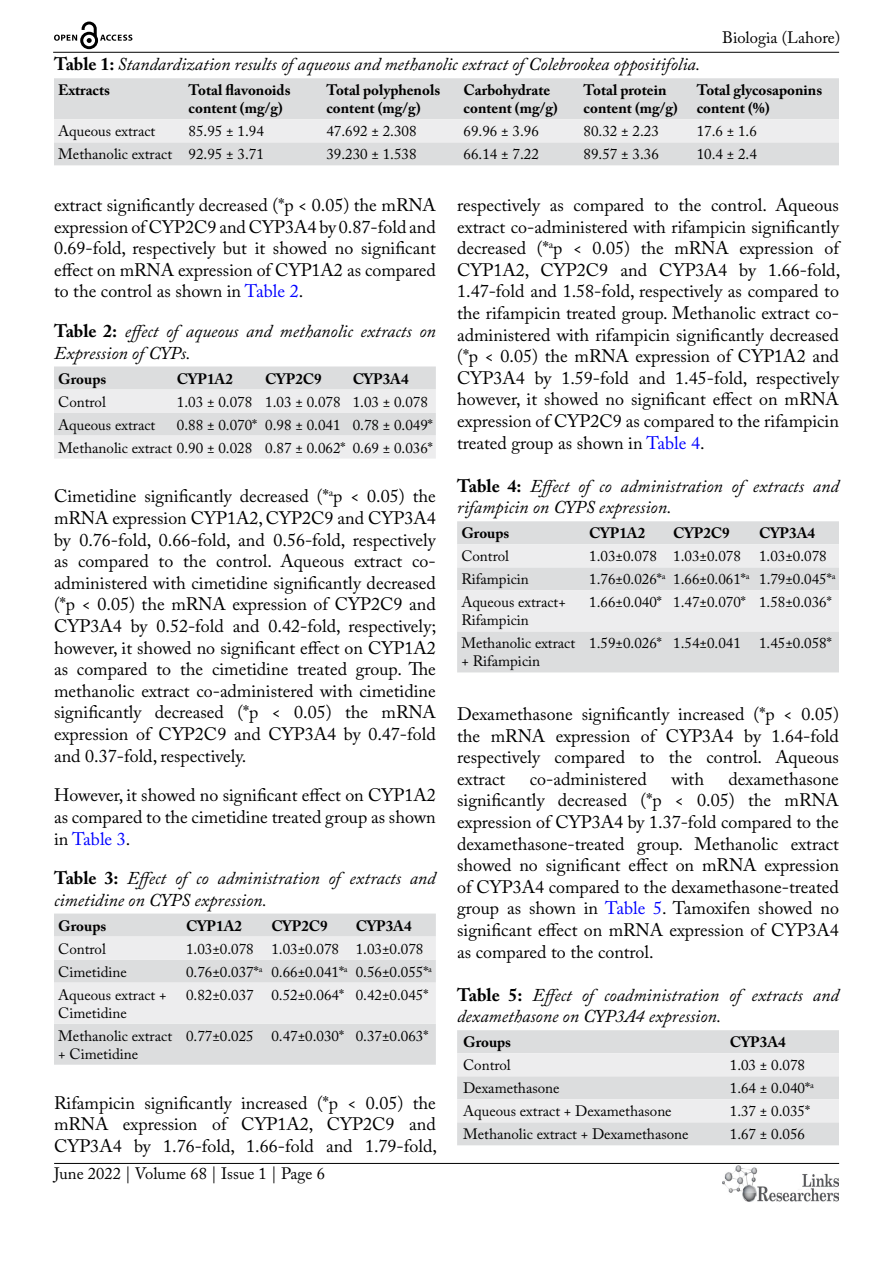
<style>
.page{position:relative;width:893px;height:1263px;background:#fff}
.page>*{position:absolute;margin:0;border:0;box-sizing:border-box;transform-origin:0 0}
.t1{font:18px/21.6px "Adobe Caslon Pro";color:#000;text-align:justify}
.t2{font:italic 18px/21.6px "Adobe Caslon Pro";color:#000}
.t3{font:16.5px "Adobe Caslon Pro";color:#000}
.t4{font:15px/18px "Adobe Caslon Pro";color:#000}
.t5{font:700 15px/18px "Adobe Caslon Pro";color:#000}
.s1{font-weight:700;font-style:normal}
.s2{color:#00f}
</style>
<div class="page">
<hr style="left:53px;top:52px;width:786px;height:1px;background:#000">
<hr style="left:54px;top:1163px;width:785px;height:1px;background:#000">
<img style="left:722px;top:1166px;width:117px;height:36px">
<svg style="left:54px;top:22px;width:78px;height:27px"></svg>
<div style="left:54px;top:78px;width:785px;height:87px;background:#dcddde"></div>
<div style="left:54px;top:119px;width:785px;height:23px;background:#ededee"></div>
<svg style="left:54px;top:366px;width:382px;height:93px;background:#e5e5e6"></svg>
<div style="left:54px;top:913px;width:382px;height:152px;background:#dcddde"></div>
<svg style="left:54px;top:936px;width:382px;height:88px;background:#e8e8e9"></svg>
<div style="left:457px;top:521px;width:382px;height:151px;background:#dcddde"></div>
<svg style="left:457px;top:544px;width:382px;height:87px;background:#e8e8e9"></svg>
<svg style="left:457px;top:1030px;width:382px;height:115px;background:#e3e3e4"></svg>
<p class="t3" style="left:722px;top:28px;width:120px">Biologia (Lahore)</p>
<p class="t2" style="left:54px;top:53px;width:648px"><span class="s1">Table 1:</span> Standardization results of aqueous and methanolic extract of Colebrookea oppositifolia.</p>
<p class="t5" style="left:58px;top:81px;width:53px">Extracts</p>
<p class="t5" style="left:189px;top:81px;width:103px">Total flavonoids content (mg/g)</p>
<p class="t5" style="left:326px;top:81px;width:115px">Total polyphenols content (mg/g)</p>
<p class="t5" style="left:464px;top:81px;width:96px">Carbohydrate content (mg/g)</p>
<p class="t5" style="left:584px;top:81px;width:96px">Total protein content (mg/g)</p>
<p class="t5" style="left:697px;top:81px;width:127px">Total glycosaponins content (%)</p>
<p class="t4" style="left:58px;top:122px;width:99px">Aqueous extract</p>
<p class="t4" style="left:189px;top:122px;width:77px">85.95 ± 1.94</p>
<p class="t4" style="left:326px;top:122px;width:92px">47.692 ± 2.308</p>
<p class="t4" style="left:464px;top:122px;width:77px">69.96 ± 3.96</p>
<p class="t4" style="left:584px;top:122px;width:77px">80.32 ± 2.23</p>
<p class="t4" style="left:697px;top:122px;width:62px">17.6 ± 1.6</p>
<p class="t4" style="left:58px;top:145px;width:207px">Methanolic extract 92.95 ± 3.71</p>
<p class="t4" style="left:326px;top:145px;width:92px">39.230 ± 1.538</p>
<p class="t4" style="left:464px;top:145px;width:77px">66.14 ± 7.22</p>
<p class="t4" style="left:584px;top:145px;width:77px">89.57 ± 3.36</p>
<p class="t4" style="left:697px;top:145px;width:62px">10.4 ± 2.4</p>
<p class="t1" style="left:54px;top:194px;width:383px">extract significantly decreased (*p &lt; 0.05) the mRNA expression of CYP2C9 and CYP3A4 by 0.87-fold and 0.69-fold, respectively but it showed no significant effect on mRNA expression of CYP1A2 as compared to the control as shown in <span class="s2">Table 2</span>.</p>
<p class="t2" style="left:54px;top:320px;width:383px"><span class="s1">Table 2:</span> effect of aqueous and methanolic extracts on<br>Expression of CYPs.</p>
<p class="t5" style="left:58px;top:369px;width:49px">Groups</p>
<p class="t5" style="left:177px;top:369px;width:57px">CYP1A2</p>
<p class="t5" style="left:265px;top:369px;width:58px">CYP2C9</p>
<p class="t5" style="left:353px;top:369px;width:57px">CYP3A4</p>
<p class="t4" style="left:58px;top:392px;width:49px">Control</p>
<p class="t4" style="left:177px;top:392px;width:252px">1.03 ± 0.078 1.03 ± 0.078 1.03 ± 0.078</p>
<p class="t4" style="left:58px;top:415px;width:99px">Aqueous extract</p>
<p class="t1" style="left:457px;top:194px;width:385px">respectively as compared to the control. Aqueous extract co-administered with rifampicin significantly decreased (*<sup>a</sup>p &lt; 0.05) the mRNA expression of CYP1A2, CYP2C9 and CYP3A4 by 1.66-fold, 1.47-fold and 1.58-fold, respectively as compared to the rifampicin treated group. Methanolic extract co&shy;administered with rifampicin significantly decreased (*p &lt; 0.05) the mRNA expression of CYP1A2 and CYP3A4 by 1.59-fold and 1.45-fold, respectively however, it showed no significant effect on mRNA expression of CYP2C9 as compared to the rifampicin treated group as shown in <span class="s2">Table 4</span>.</p>
<p class="t2" style="left:457px;top:475px;width:383px"><span class="s1">Table 4:</span> Effect of co administration of extracts and rifampicin on CYPS expression.</p>
<p class="t5" style="left:461px;top:524px;width:49px">Groups</p>
<p class="t5" style="left:589px;top:524px;width:57px">CYP1A2</p>
<p class="t5" style="left:673px;top:524px;width:58px">CYP2C9</p>
<p class="t5" style="left:759px;top:524px;width:57px">CYP3A4</p>
<p class="t4" style="left:461px;top:547px;width:49px">Control</p>
<p class="t4" style="left:589px;top:547px;width:239px">1.03±0.078 1.03±0.078 1.03±0.078</p>
<p class="t4" style="left:461px;top:570px;width:69px">Rifampicin</p>
<p class="t4" style="left:589px;top:570px;width:248px">1.76±0.026*<sup>a</sup> 1.66±0.061*<sup>a</sup> 1.79±0.045*<sup>a</sup></p>
<p class="t4" style="left:461px;top:593px;width:106px">Aqueous extract+<br>Rifampicin</p>
<p class="t4" style="left:589px;top:593px;width:244px">1.66±0.040* 1.47±0.070* 1.58±0.036*</p>
<p class="t4" style="left:461px;top:634px;width:115px">Methanolic extract + Rifampicin</p>
<p class="t4" style="left:589px;top:634px;width:244px">1.59±0.026* 1.54±0.041 1.45±0.058*</p>
<p class="t1" style="left:457px;top:703px;width:383px">Dexamethasone significantly increased (*p &lt; 0.05) the mRNA expression of CYP3A4 by 1.64-fold respectively compared to the control. Aqueous extract</p>
<p class="t4" style="left:58px;top:413px;width:376px;line-height:23px;text-align:right">0.88 ± 0.070* 0.98 ± 0.041 0.78 ± 0.049*<br>Methanolic extract 0.90 ± 0.028 0.87 ± 0.062* 0.69 ± 0.036*</p>
<p class="t1" style="left:54px;top:485px;width:384px">Cimetidine significantly decreased (*<sup>a</sup>p &lt; 0.05) the mRNA expression CYP1A2, CYP2C9 and CYP3A4 by 0.76-fold, 0.66-fold, and 0.56-fold, respectively as compared to the control. Aqueous extract co&shy;administered with cimetidine significantly decreased (*p &lt; 0.05) the mRNA expression of CYP2C9 and CYP3A4 by 0.52-fold and 0.42-fold, respectively; however, it showed no significant effect on CYP1A2 as compared to the cimetidine treated group. The methanolic extract co-administered with cimetidine significantly decreased (*p &lt; 0.05) the mRNA expression of CYP2C9 and CYP3A4 by 0.47-fold and 0.37-fold, respectively.</p>
<p class="t1" style="left:54px;top:784px;width:383px">However, it showed no significant effect on CYP1A2 as compared to the cimetidine treated group as shown in <span class="s2">Table 3</span>.</p>
<p class="t2" style="left:54px;top:867px;width:383px"><span class="s1">Table 3:</span> Effect of co administration of extracts and cimetidine on CYPS expression.</p>
<p class="t5" style="left:58px;top:916px;width:49px">Groups</p>
<p class="t5" style="left:186px;top:916px;width:57px">CYP1A2</p>
<p class="t5" style="left:271px;top:916px;width:58px">CYP2C9</p>
<p class="t5" style="left:356px;top:916px;width:57px">CYP3A4</p>
<p class="t4" style="left:58px;top:939px;width:49px">Control</p>
<p class="t4" style="left:186px;top:939px;width:239px">1.03±0.078 1.03±0.078 1.03±0.078</p>
<p class="t4" style="left:58px;top:962px;width:70px">Cimetidine</p>
<p class="t4" style="left:186px;top:962px;width:247px">0.76±0.037*<sup>a</sup> 0.66±0.041*<sup>a</sup> 0.56±0.055*<sup>a</sup></p>
<p class="t4" style="left:58px;top:985px;width:110px">Aqueous extract +<br>Cimetidine</p>
<p class="t4" style="left:186px;top:985px;width:244px">0.82±0.037 0.52±0.064* 0.42±0.045*</p>
<p class="t4" style="left:58px;top:1026px;width:115px">Methanolic extract + Cimetidine</p>
<p class="t4" style="left:186px;top:1026px;width:244px">0.77±0.025 0.47±0.030* 0.37±0.063*</p>
<p class="t1" style="left:54px;top:1091px;width:385px">Rifampicin significantly increased (*p &lt; 0.05) the mRNA expression of CYP1A2, CYP2C9 and CYP3A4 by 1.76-fold, 1.66-fold and 1.79-fold,</p>
<p class="t1" style="left:457px;top:768px;width:383px;text-indent:271px">dexamethasone significantly decreased (*p &lt; 0.05) the mRNA expression of CYP3A4 by 1.37-fold compared to the dexamethasone-treated group. Methanolic extract showed no significant effect on mRNA expression of CYP3A4 compared to the dexamethasone-treated group as shown in <span class="s2">Table 5</span>. Tamoxifen showed no significant effect on mRNA expression of CYP3A4 as compared to the control.</p>
<p class="t2" style="left:457px;top:984px;width:383px"><span class="s1">Table 5:</span> Effect of coadministration of extracts and dexamethasone on CYP3A4 expression.</p>
<p class="t5" style="left:463px;top:1033px;width:49px">Groups</p>
<p class="t5" style="left:730px;top:1033px;width:57px">CYP3A4</p>
<p class="t4" style="left:463px;top:1056px;width:49px">Control</p>
<p class="t4" style="left:730px;top:1056px;width:77px">1.03 ± 0.078</p>
<p class="t4" style="left:463px;top:1079px;width:98px">Dexamethasone</p>
<p class="t4" style="left:730px;top:1079px;width:85px">1.64 ± 0.040*<sup>a</sup></p>
<p class="t4" style="left:463px;top:1102px;width:210px">Aqueous extract + Dexamethasone</p>
<p class="t4" style="left:730px;top:1102px;width:82px">1.37 ± 0.035*</p>
<p class="t4" style="left:463px;top:1125px;width:227px">Methanolic extract + Dexamethasone</p>
<p class="t4" style="left:730px;top:1125px;width:77px">1.67 ± 0.056</p>
<p class="t1" style="left:530px;top:768px;width:119px">co-administered</p>
<p class="t1" style="left:671px;top:768px;width:34px">with</p>
<p class="t3" style="left:54px;top:1164px;width:272px">June 2022 | Volume 68 | Issue 1 | Page 6</p>
</div>
